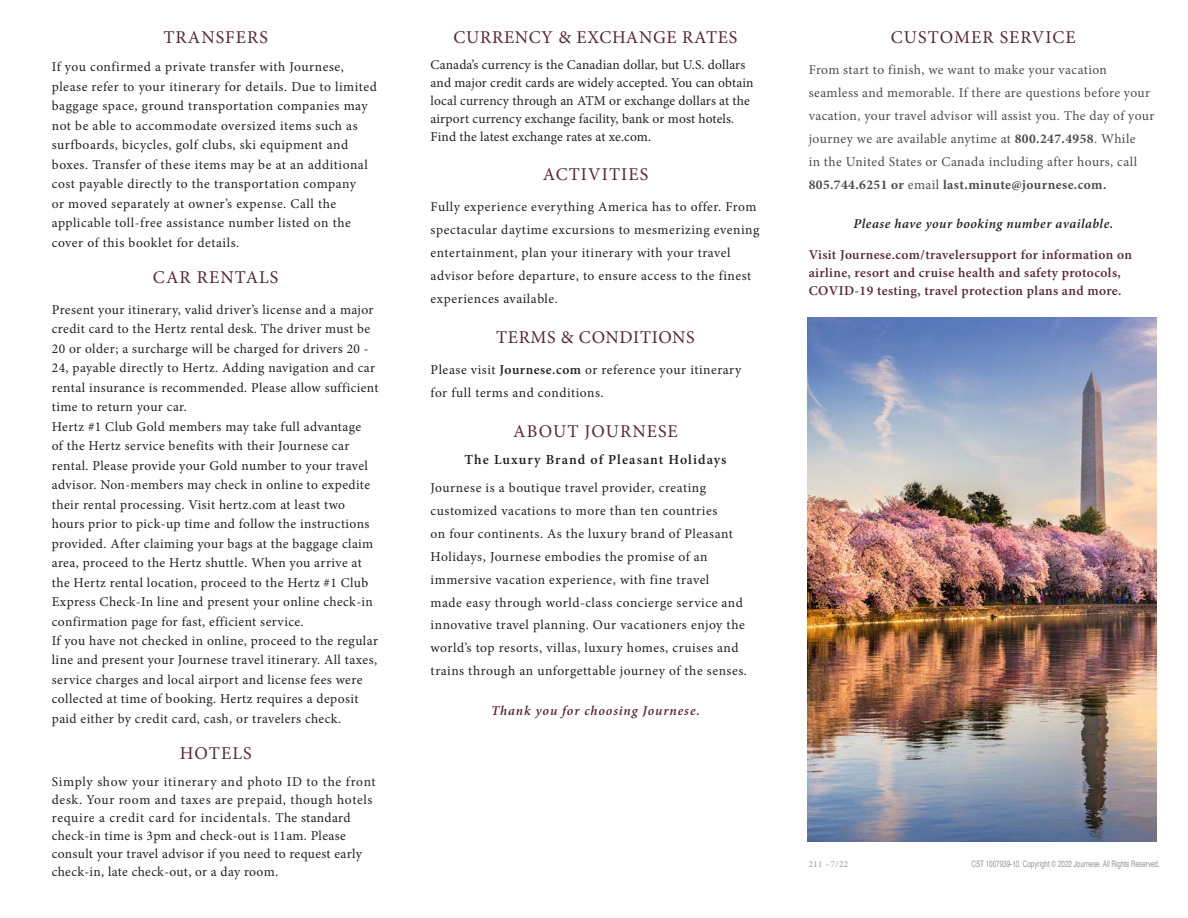
<style>
.page{position:relative;width:1188px;height:918px;background:#fff}
.page>*{position:absolute;margin:0;border:0;box-sizing:border-box;transform-origin:0 0}
.t1{font:18px "Minion Pro";letter-spacing:.05em;color:#592636}
.t2{font:600 13.8px "Minion Pro";letter-spacing:.075em;color:#231f20}
.t3{font:13.5px/19.5px "Minion Pro";letter-spacing:.03em;color:#231f20}
.t4{font:13.5px/22.8px "Minion Pro";letter-spacing:.025em;color:#4b4c4d}
.t5{font:13.5px/18px "Minion Pro";letter-spacing:.005em;color:#231f20}
.t6{font:600 13.5px/18px "Minion Pro";letter-spacing:.03em;color:#592636}
.t7{font:italic 600 13.5px "Minion Pro";letter-spacing:.035em;color:#231f20}
.t8{font:italic 600 13.5px "Minion Pro";letter-spacing:.065em;color:#592636}
.t9{font:9px "Helvetica";color:#939598;scale:.7 1}
.t10{font:9px "Minion Pro";color:#939598}
.s1{font-weight:600}
.s2{font-weight:700}
</style>
<div class="page">
<img style="left:808px;top:318px;width:349px;height:523px">
<h1 class="t1" style="left:163px;top:26px;width:106px">TRANSFERS</h1>
<p class="t3" style="left:52px;top:58px;width:327px">If you confirmed a private transfer with Journese, please refer to your itinerary for details. Due to limited baggage space, ground transportation companies may not be able to accommodate oversized items such as surfboards, bicycles, golf clubs, ski equipment and boxes. Transfer of these items may be at an additional cost payable directly to the transportation company<br>or moved separately at owner’s expense. Call the applicable toll-free assistance number listed on the cover of this booklet for details.</p>
<h1 class="t1" style="left:153px;top:265px;width:127px">CAR RENTALS</h1>
<p class="t3" style="left:52px;top:300px;width:328px">Present your itinerary, valid driver’s license and a major credit card to the Hertz rental desk. The driver must be 20 or older; a surcharge will be charged for drivers 20 - 24, payable directly to Hertz. Adding navigation and car rental insurance is recommended. Please allow sufficient time to return your car.<br>Hertz #1 Club Gold members may take full advantage<br>of the Hertz service benefits with their Journese car rental. Please provide your Gold number to your travel advisor. Non-members may check in online to expedite their rental processing. Visit hertz.com at least two hours prior to pick-up time and follow the instructions provided. After claiming your bags at the baggage claim area, proceed to the Hertz shuttle. When you arrive at the Hertz rental location, proceed to the Hertz #1 Club Express Check-In line and present your online check-in confirmation page for fast, efficient service.<br>If you have not checked in online, proceed to the regular line and present your Journese travel itinerary. All taxes, service charges and local airport and license fees were collected at time of booking. Hertz requires a deposit paid either by credit card, cash, or travelers check.</p>
<h1 class="t1" style="left:180px;top:742px;width:73px">HOTELS</h1>
<p class="t3" style="left:52px;top:773px;width:325px;line-height:18px">Simply show your itinerary and photo ID to the front desk. Your room and taxes are prepaid, though hotels require a credit card for incidentals. The standard check-in time is 3pm and check-out is 11am. Please consult your travel advisor if you need to request early check-in, late check-out, or a day room.</p>
<h1 class="t1" style="left:454px;top:25px;width:285px">CURRENCY &amp; EXCHANGE RATES</h1>
<p class="t5" style="left:431px;top:56px;width:324px">Canada’s currency is the Canadian dollar, but U.S. dollars and major credit cards are widely accepted. You can obtain local currency through an ATM or exchange dollars at the airport currency exchange facility, bank or most hotels.<br>Find the latest exchange rates at xe.com.</p>
<h1 class="t1" style="left:543px;top:162px;width:107px">ACTIVITIES</h1>
<p class="t3" style="left:431px;top:195px;width:330px;line-height:22.8px">Fully experience everything America has to offer. From spectacular daytime excursions to mesmerizing evening entertainment, plan your itinerary with your travel advisor before departure, to ensure access to the finest experiences available.</p>
<h1 class="t1" style="left:496px;top:325px;width:200px">TERMS &amp; CONDITIONS</h1>
<p class="t3" style="left:431px;top:359px;width:312px;line-height:22.8px">Please visit <span class="s1">Journese.com</span> or reference your itinerary for full terms and conditions.</p>
<h1 class="t1" style="left:513px;top:419px;width:166px">ABOUT JOURNESE</h1>
<p class="t2" style="left:464px;top:450px;width:264px">The Luxury Brand of Pleasant Holidays</p>
<p class="t3" style="left:431px;top:477px;width:318px;line-height:22.8px">Journese is a boutique travel provider, creating customized vacations to more than ten countries<br>on four continents. As the luxury brand of Pleasant Holidays, Journese embodies the promise of an immersive vacation experience, with fine travel<br>made easy through world-class concierge service and innovative travel planning. Our vacationers enjoy the world’s top resorts, villas, luxury homes, cruises and trains through an unforgettable journey of the senses.</p>
<p class="t8" style="left:491px;top:701px;width:210px">Thank you for choosing Journese.</p>
<h1 class="t1" style="left:891px;top:25px;width:186px">CUSTOMER SERVICE</h1>
<p class="t4" style="left:809px;top:59px;width:347px">From start to finish, we want to make your vacation seamless and memorable. If there are questions before your vacation, your travel advisor will assist you. The day of your journey we are available anytime at <span class="s2">800.247.4958</span>. While<br>in the United States or Canada including after hours, call <span class="s2">805.744.6251 or</span> email <span class="s2">last.minute@journese.com.</span></p>
<p class="t7" style="left:853px;top:214px;width:261px">Please have your booking number available.</p>
<p class="t6" style="left:809px;top:246px;width:325px">Visit Journese.com/travelersupport for information on airline, resort and cruise health and safety protocols,<br>COVID-19 testing, travel protection plans and more.</p>
<p class="t10" style="left:809px;top:858px;width:41px">211 –7/22</p>
<p class="t9" style="left:972px;top:857px;width:271px">CST 1007939-10. Copyright © 2022 Journese. All Rights Reserved.</p>
</div>
